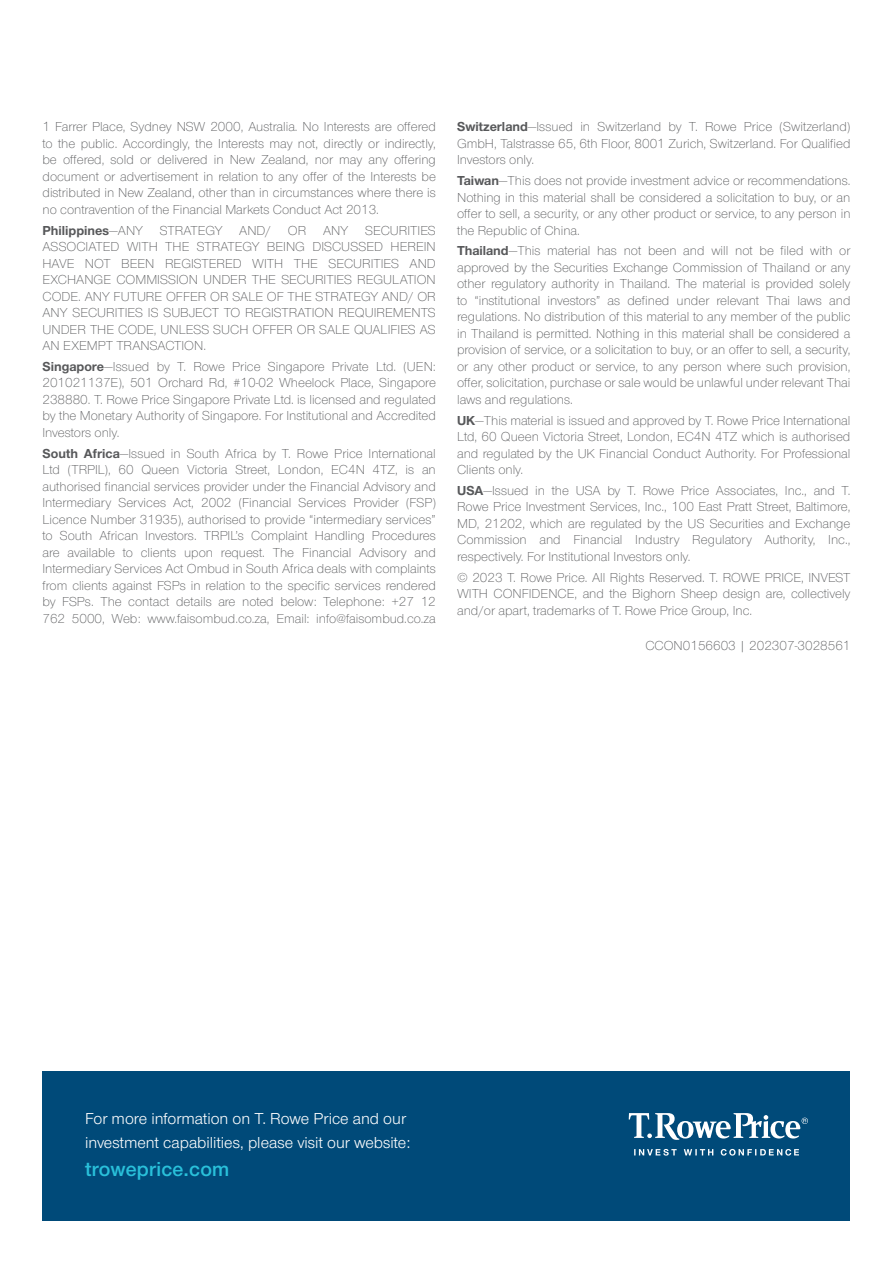
<style>
.page{position:relative;width:893px;height:1263px;background:#fff}
.page>*{position:absolute;margin:0;border:0;box-sizing:border-box;transform-origin:0 0}
.t1{font:600 21px "Nimbus Sans Novus";letter-spacing:.01em;color:#29c0da}
.t2{font:16.5px/24px "Nimbus Sans Novus";color:#fff}
.Disclaimer{font:300 13.5px/16.5px "Nimbus Sans Novus";color:#57585a;text-align:justify}
.s1{font-weight:700}
</style>
<div class="page">
<div style="left:43px;top:1071px;width:807px;height:149px;background:#004a79"></div>
<svg style="left:634px;top:1149px;width:165px;height:6px"></svg>
<svg style="left:629px;top:1113px;width:179px;height:27px"></svg>
<p class="Disclaimer" style="left:43px;top:118px;width:395px">1 Farrer Place, Sydney NSW 2000, Australia. No Interests are offered to the public. Accordingly, the Interests may not, directly or indirectly, be offered, sold or delivered in New Zealand, nor may any offering document or advertisement in relation to any offer of the Interests be distributed in New Zealand, other than in circumstances where there is no contravention of the Financial Markets Conduct Act 2013.</p>
<p class="Disclaimer" style="left:43px;top:221px;width:395px"><span class="s1">Philippines</span>—ANY STRATEGY AND/ OR ANY SECURITIES ASSOCIATED WITH THE STRATEGY BEING DISCUSSED HEREIN HAVE NOT BEEN REGISTERED WITH THE SECURITIES AND EXCHANGE COMMISSION UNDER THE SECURITIES REGULATION CODE. ANY FUTURE OFFER OR SALE OF THE STRATEGY AND/ OR ANY SECURITIES IS SUBJECT TO REGISTRATION REQUIREMENTS UNDER THE CODE, UNLESS SUCH OFFER OR SALE QUALIFIES AS AN EXEMPT TRANSACTION.</p>
<p class="Disclaimer" style="left:43px;top:357px;width:395px"><span class="s1">Singapore</span>—Issued by T. Rowe Price Singapore Private Ltd. (UEN:<br>201021137E), 501 Orchard Rd, #10-02 Wheelock Place, Singapore 238880. T. Rowe Price Singapore Private Ltd. is licensed and regulated by the Monetary Authority of Singapore. For Institutional and Accredited Investors only.</p>
<p class="Disclaimer" style="left:43px;top:444px;width:395px"><span class="s1">South Africa</span>—Issued in South Africa by T. Rowe Price International Ltd (TRPIL), 60 Queen Victoria Street, London, EC4N 4TZ, is an authorised financial services provider under the Financial Advisory and Intermediary Services Act, 2002 (Financial Services Provider (FSP)<br>Licence Number 31935), authorised to provide “intermediary services” to South African Investors. TRPIL’s Complaint Handling Procedures are available to clients upon request. The Financial Advisory and Intermediary Services Act Ombud in South Africa deals with complaints from clients against FSPs in relation to the specific services rendered by FSPs. The contact details are noted below: Telephone: +27 12<br>762 5000, Web: www.faisombud.co.za, Email: info@faisombud.co.za</p>
<p class="Disclaimer" style="left:457px;top:118px;width:395px"><span class="s1">Switzerland</span>—Issued in Switzerland by T. Rowe Price (Switzerland)<br>GmbH, Talstrasse 65, 6th Floor, 8001 Zurich, Switzerland. For Qualified Investors only.</p>
<p class="Disclaimer" style="left:457px;top:172px;width:395px"><span class="s1">Taiwan</span>—This does not provide investment advice or recommendations.<br>Nothing in this material shall be considered a solicitation to buy, or an offer to sell, a security, or any other product or service, to any person in the Republic of China.</p>
<p class="Disclaimer" style="left:457px;top:242px;width:395px"><span class="s1">Thailand</span>—This material has not been and will not be filed with or approved by the Securities Exchange Commission of Thailand or any other regulatory authority in Thailand. The material is provided solely to “institutional investors” as defined under relevant Thai laws and regulations. No distribution of this material to any member of the public in Thailand is permitted. Nothing in this material shall be considered a provision of service, or a solicitation to buy, or an offer to sell, a security, or any other product or service, to any person where such provision, offer, solicitation, purchase or sale would be unlawful under relevant Thai laws and regulations.</p>
<p class="Disclaimer" style="left:457px;top:411px;width:395px"><span class="s1">UK</span>—This material is issued and approved by T. Rowe Price International Ltd, 60 Queen Victoria Street, London, EC4N 4TZ which is authorised and regulated by the UK Financial Conduct Authority. For Professional Clients only.</p>
<p class="Disclaimer" style="left:457px;top:481px;width:395px"><span class="s1">USA</span>—Issued in the USA by T. Rowe Price Associates, Inc., and T.<br>Rowe Price Investment Services, Inc., 100 East Pratt Street, Baltimore, MD, 21202, which are regulated by the US Securities and Exchange Commission and Financial Industry Regulatory Authority, Inc., respectively. For Institutional Investors only.</p>
<p class="Disclaimer" style="left:457px;top:568px;width:395px">© 2023 T. Rowe Price. All Rights Reserved. T. ROWE PRICE, INVEST WITH CONFIDENCE, and the Bighorn Sheep design are, collectively and/or apart, trademarks of T. Rowe Price Group, Inc.</p>
<p class="Disclaimer" style="left:645px;top:637px;width:207px">CCON0156603 | 202307-3028561</p>
<p class="t2" style="left:85px;top:1106px;width:327px">For more information on T. Rowe Price and our investment capabilities, please visit our website:</p>
<h1 class="t1" style="left:85px;top:1156px;width:146px">troweprice.com</h1>
</div>
